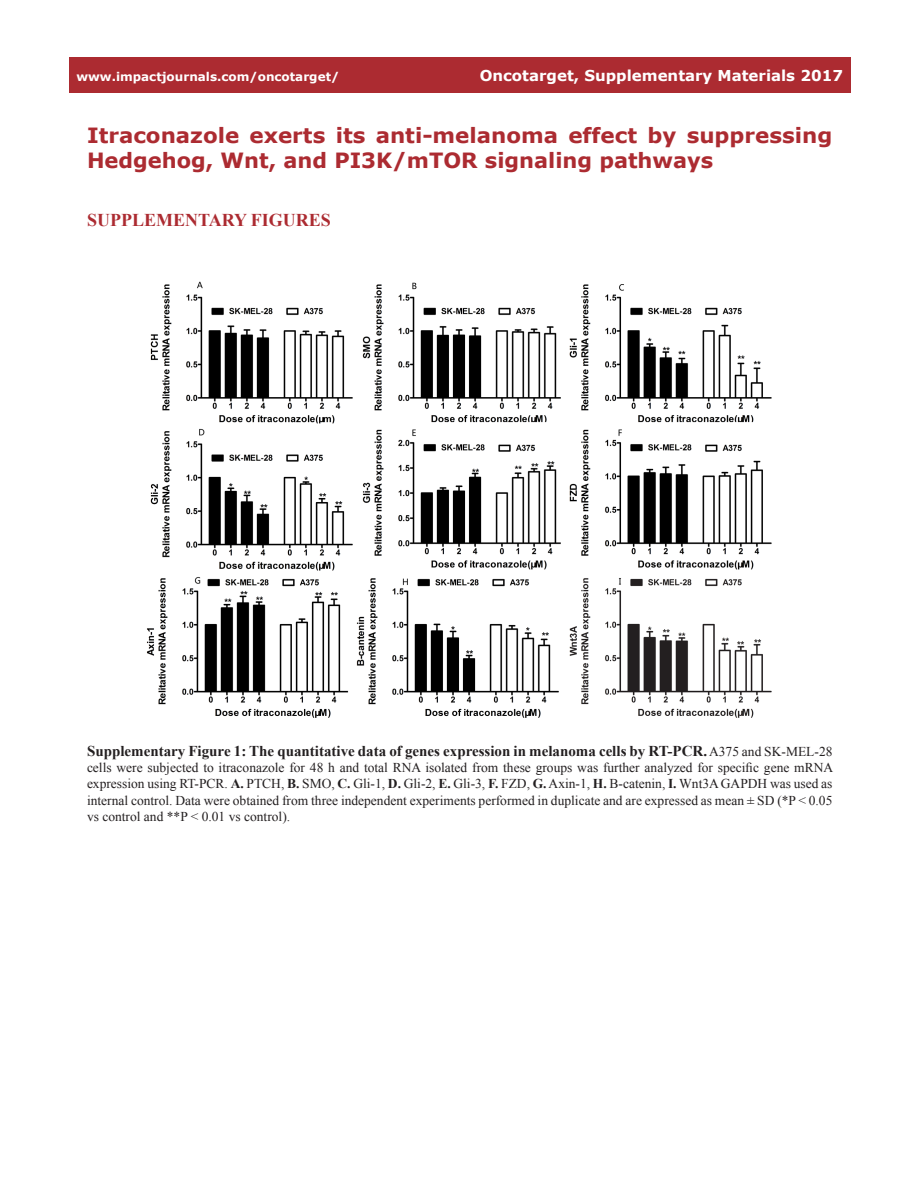
<style>
.page{position:relative;width:918px;height:1188px;background:#fff}
.page>*{position:absolute;margin:0;border:0;box-sizing:border-box;transform-origin:0 0}
.t1{font:700 21px/25.2px "Verdana";color:#ac2b31}
.Heading{font:700 18px "Times New Roman";color:#ac2b31}
.figuretext{font:700 15px "Times New Roman";color:#231f20}
.t2{font:700 15px "Verdana";color:#fff}
.figuretext-2{font:13.5px/16.2px "Times New Roman";color:#231f20;text-align:justify}
.t3{font:700 12px "Verdana";color:#fff}
.s1{font-weight:400;font-size:13.5px}
.s2{font-weight:700}
</style>
<div class="page">
<div style="left:69px;top:57px;width:781px;height:36px;background:#ac2b31"></div>
<img style="left:146px;top:281px;width:626px;height:437px">
<p class="t3" style="left:76px;top:68px;width:264px">www.impactjournals.com/oncotarget/</p>
<p class="t2" style="left:480px;top:65px;width:365px">Oncotarget, Supplementary Materials 2017</p>
<p class="t1" style="left:87px;top:122px;width:747px">Itraconazole exerts its anti-melanoma effect by suppressing<br>Hedgehog, Wnt, and PI3K/mTOR signaling pathways</p>
<p class="Heading" style="left:87px;top:207px;width:245px">SUPPLEMENTARY FIGURES</p>
<p class="figuretext" style="left:87px;top:741px;width:747px">Supplementary Figure 1: The quantitative data of genes expression in melanoma cells by RT-PCR. <span class="s1">A375 and SK-MEL-28</span></p>
<p class="figuretext-2" style="left:87px;top:759px;width:748px">cells were subjected to itraconazole for 48 h and total RNA isolated from these groups was further analyzed for specific gene mRNA expression using RT-PCR. <span class="s2">A.</span> PTCH, <span class="s2">B.</span> SMO, <span class="s2">C.</span> Gli-1, <span class="s2">D.</span> Gli-2, <span class="s2">E.</span> Gli-3, <span class="s2">F.</span> FZD, <span class="s2">G.</span> Axin-1, <span class="s2">H.</span> B-catenin, <span class="s2">I.</span> Wnt3A GAPDH was used as internal control. Data were obtained from three independent experiments performed in duplicate and are expressed as mean ± SD (*P &lt; 0.05 vs control and **P &lt; 0.01 vs control).</p>
</div>
